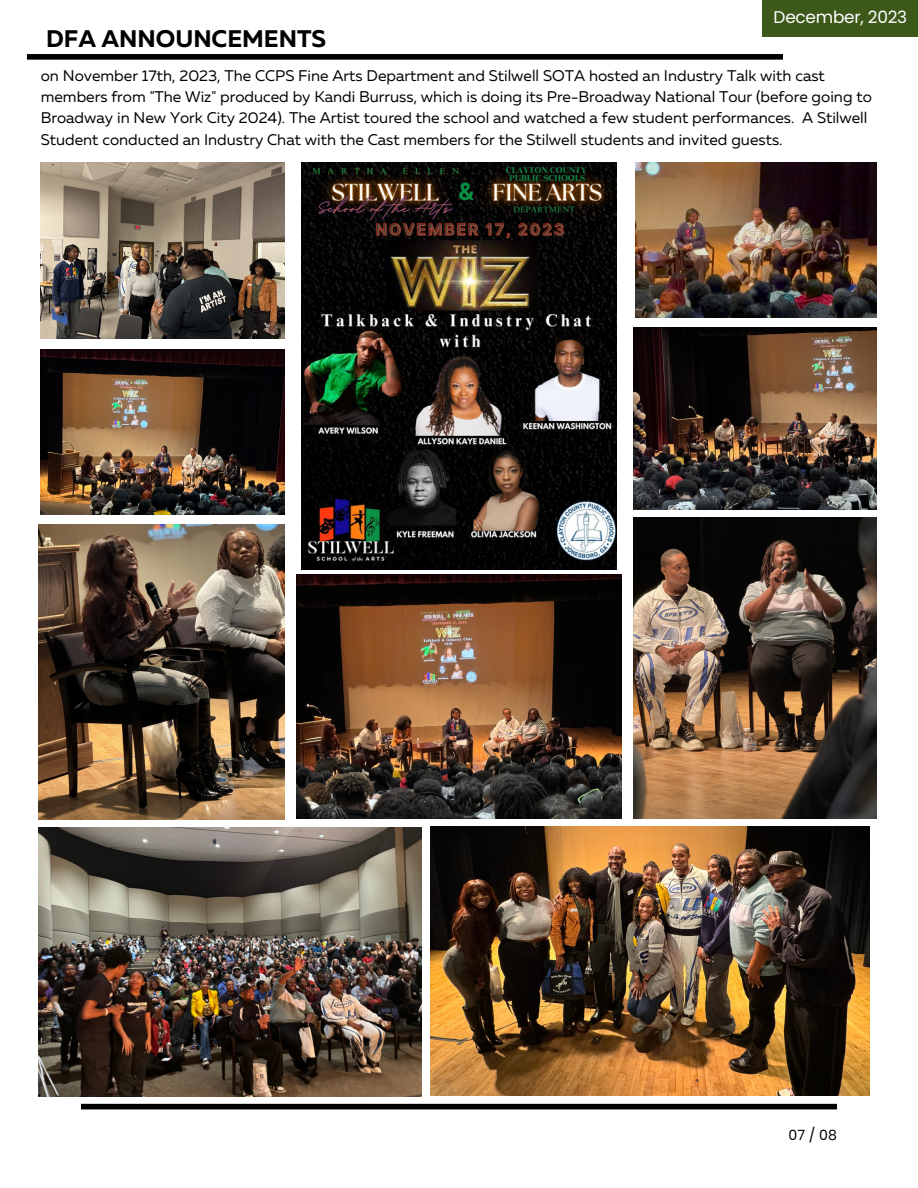
<style>
.page{position:relative;width:918px;height:1188px;background:#fff}
.page>*{position:absolute;margin:0;border:0;box-sizing:border-box;transform-origin:0 0}
.t1{font:700 24px "Muller";color:#000}
.t2{font:16.95px "Poppins";letter-spacing:-.015em;color:#fff}
.t3{font:15.45px/21.3px "Muller";color:#000}
.t4{font:14.1px "Poppins";color:#000}
</style>
<div class="page">
<div style="left:81px;top:1104px;width:756px;height:5px;background:#000"></div>
<svg style="left:40px;top:385px;width:1px;height:94px"></svg>
<div style="left:763px;top:0;width:155px;height:37px;background:#3d5919"></div>
<div style="left:27px;top:54px;width:756px;height:6px;background:#000"></div>
<img style="left:301px;top:162px;width:315px;height:408px">
<img style="left:431px;top:827px;width:438px;height:269px">
<img style="left:39px;top:828px;width:382px;height:269px">
<img style="left:633px;top:517px;width:243px;height:302px">
<img style="left:634px;top:327px;width:243px;height:182px">
<img style="left:635px;top:162px;width:241px;height:156px">
<img style="left:296px;top:575px;width:326px;height:244px">
<img style="left:41px;top:349px;width:244px;height:165px">
<img style="left:41px;top:162px;width:244px;height:177px">
<img style="left:39px;top:525px;width:246px;height:295px">
<p class="t2" style="left:774px;top:5px;width:135px">December, 2023</p>
<p class="t1" style="left:46px;top:28px;width:282px">DFA ANNOUNCEMENTS</p>
<p class="t3" style="left:41px;top:66px;width:833px">on November 17th, 2023, The CCPS Fine Arts Department and Stilwell SOTA hosted an Industry Talk with cast members from "The Wiz" produced by Kandi Burruss, which is doing its Pre-Broadway National Tour (before going to Broadway in New York City 2024). The Artist toured the school and watched a few student performances. A Stilwell Student conducted an Industry Chat with the Cast members for the Stilwell students and invited guests.</p>
<p class="t4" style="left:789px;top:1125px;width:50px">07 / 08</p>
</div>
